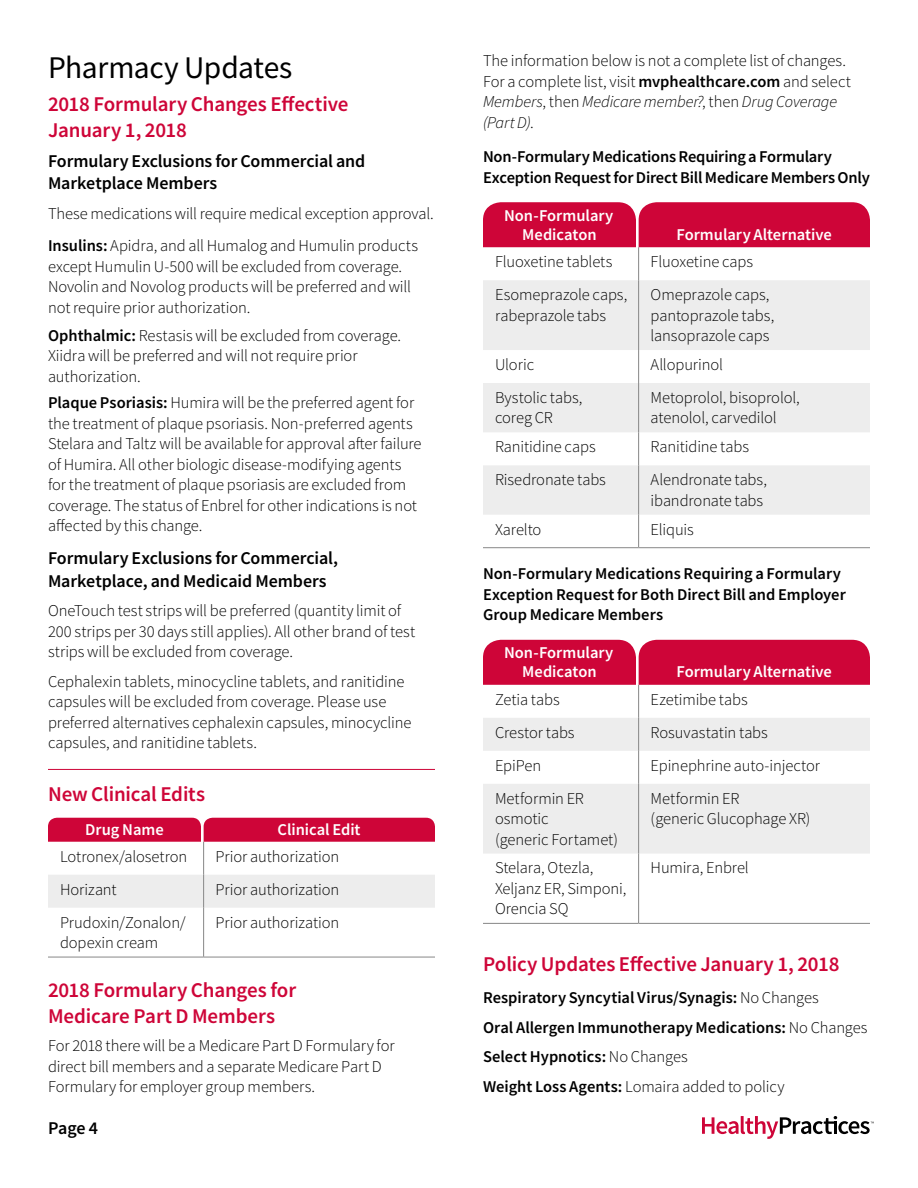
<style>
.page{position:relative;width:918px;height:1188px;background:#fff}
.page>*{position:absolute;margin:0;border:0;box-sizing:border-box;transform-origin:0 0}
.Section_Header_Text{font:31.5px "Source Sans Pro";letter-spacing:-.015em;color:#000}
.Article_Title_No_Rul{font:600 21px/26.1px "Source Sans Pro";letter-spacing:-.005em;color:#ce0538}
.Article_Title{font:600 21px "Source Sans Pro";letter-spacing:-.01em;color:#ce0538}
.Article_Text{font:600 18px/22.4px "Source Sans Pro";letter-spacing:-.005em;color:#000}
.Article_Text-2{font:300 16.5px/20.5px "Source Sans Pro";letter-spacing:-.005em;color:#000}
.Article_Text-3{font:600 16.5px/20.5px "Source Sans Pro";letter-spacing:-.005em;color:#000}
.Article_Text-4{font:600 16.5px/18.8px "Source Sans Pro";color:#fff;text-align:center}
.s1{font-weight:600}
.s2{font-style:italic}
.s3{font-weight:300}
</style>
<div class="page">
<svg style="left:702px;top:1116px;width:172px;height:23px"></svg>
<hr style="left:48px;top:769px;width:387px;height:1px;background:#ce0538">
<div style="left:48px;top:875px;width:387px;height:33px;background:#ededed"></div>
<hr style="left:203px;top:842px;width:1px;height:33px;background:#878787">
<hr style="left:203px;top:875px;width:1px;height:33px;background:#878787">
<hr style="left:203px;top:908px;width:1px;height:49px;background:#878787">
<hr style="left:48px;top:957px;width:156px;height:1px;background:#878787">
<hr style="left:204px;top:957px;width:231px;height:1px;background:#878787">
<div style="left:48px;top:818px;width:387px;height:24px;background:#ce0538"></div>
<svg style="left:483px;top:280px;width:387px;height:235px;fill:#ededed"></svg>
<hr style="left:638px;top:247px;width:1px;height:33px;background:#878787">
<hr style="left:638px;top:280px;width:1px;height:70px;background:#878787">
<hr style="left:638px;top:350px;width:1px;height:33px;background:#878787">
<hr style="left:638px;top:383px;width:1px;height:49px;background:#878787">
<hr style="left:638px;top:432px;width:1px;height:33px;background:#878787">
<hr style="left:638px;top:465px;width:1px;height:50px;background:#878787">
<hr style="left:638px;top:515px;width:1px;height:32px;background:#878787">
<hr style="left:483px;top:547px;width:156px;height:1px;background:#878787">
<hr style="left:639px;top:547px;width:231px;height:1px;background:#878787">
<div style="left:483px;top:202px;width:387px;height:45px;background:#ce0538"></div>
<svg style="left:483px;top:718px;width:387px;height:136px;fill:#ededed"></svg>
<hr style="left:638px;top:685px;width:1px;height:33px;background:#878787">
<hr style="left:638px;top:718px;width:1px;height:33px;background:#878787">
<hr style="left:638px;top:751px;width:1px;height:33px;background:#878787">
<hr style="left:638px;top:784px;width:1px;height:70px;background:#878787">
<hr style="left:638px;top:854px;width:1px;height:69px;background:#878787">
<hr style="left:483px;top:923px;width:156px;height:1px;background:#878787">
<hr style="left:639px;top:923px;width:231px;height:1px;background:#878787">
<div style="left:483px;top:640px;width:387px;height:45px;background:#ce0538"></div>
<p class="Section_Header_Text" style="left:48px;top:47px;width:246px">Pharmacy Updates</p>
<p class="Article_Title_No_Rul" style="left:48px;top:91px;width:302px">2018 Formulary Changes Effective<br>January 1, 2018</p>
<p class="Article_Text" style="left:48px;top:150px;width:319px">Formulary Exclusions for Commercial and<br>Marketplace Members</p>
<p class="Article_Text-2" style="left:48px;top:203px;width:387px">These medications will require medical exception approval.</p>
<p class="Article_Text-2" style="left:48px;top:236px;width:372px"><span class="s1">Insulins:</span> Apidra, and all Humalog and Humulin products except Humulin U-500 will be excluded from coverage.<br>Novolin and Novolog products will be preferred and will not require prior authorization.</p>
<p class="Article_Text-2" style="left:48px;top:325px;width:355px"><span class="s1">Ophthalmic:</span> Restasis will be excluded from coverage.<br>Xiidra will be preferred and will not require prior authorization.</p>
<p class="Article_Text-2" style="left:48px;top:393px;width:375px"><span class="s1">Plaque Psoriasis:</span> Humira will be the preferred agent for the treatment of plaque psoriasis. Non-preferred agents Stelara and Taltz will be available for approval after failure of Humira. All other biologic disease-modifying agents for the treatment of plaque psoriasis are excluded from coverage. The status of Enbrel for other indications is not affected by this change.</p>
<p class="Article_Text" style="left:48px;top:547px;width:292px">Formulary Exclusions for Commercial,<br>Marketplace, and Medicaid Members</p>
<p class="Article_Text-2" style="left:48px;top:600px;width:369px">OneTouch test strips will be preferred (quantity limit of<br>200 strips per 30 days still applies). All other brand of test strips will be excluded from coverage.</p>
<p class="Article_Text-2" style="left:48px;top:671px;width:365px">Cephalexin tablets, minocycline tablets, and ranitidine capsules will be excluded from coverage. Please use preferred alternatives cephalexin capsules, minocycline capsules, and ranitidine tablets.</p>
<p class="Article_Title" style="left:48px;top:780px;width:159px">New Clinical Edits</p>
<p class="Article_Text-4" style="left:85px;top:820px;width:80px">Drug Name</p>
<p class="Article_Text-4" style="left:278px;top:820px;width:84px">Clinical Edit</p>
<p class="Article_Text-2" style="left:60px;top:846px;width:129px">Lotronex/alosetron</p>
<p class="Article_Text-2" style="left:216px;top:846px;width:125px">Prior authorization</p>
<p class="Article_Text-2" style="left:60px;top:879px;width:58px">Horizant</p>
<p class="Article_Text-2" style="left:216px;top:879px;width:125px">Prior authorization</p>
<p class="Article_Text-2" style="left:60px;top:912px;width:127px">Prudoxin/Zonalon/ dopexin cream</p>
<p class="Article_Text-2" style="left:216px;top:912px;width:125px">Prior authorization</p>
<p class="Article_Title_No_Rul" style="left:48px;top:977px;width:250px">2018 Formulary Changes for<br>Medicare Part D Members</p>
<p class="Article_Text-2" style="left:48px;top:1035px;width:348px">For 2018 there will be a Medicare Part D Formulary for direct bill members and a separate Medicare Part D<br>Formulary for employer group members.</p>
<p class="Article_Text" style="left:48px;top:1117px;width:51px">Page 4</p>
<p class="Article_Text-2" style="left:483px;top:51px;width:370px">The information below is not a complete list of changes.<br>For a complete list, visit <span class="s1">mvphealthcare.com</span> and select <span class="s2">Members</span>, then <span class="s2">Medicare member?</span>, then <span class="s2">Drug Coverage (Part D)</span>.</p>
<p class="Article_Text-3" style="left:483px;top:146px;width:389px">Non-Formulary Medications Requiring a Formulary<br>Exception Request for Direct Bill Medicare Members Only</p>
<p class="Article_Text-4" style="left:504px;top:206px;width:111px">Non-Formulary<br>Medicaton</p>
<p class="Article_Text-4" style="left:676px;top:225px;width:157px">Formulary Alternative</p>
<p class="Article_Text-2" style="left:495px;top:251px;width:119px">Fluoxetine tablets</p>
<p class="Article_Text-2" style="left:651px;top:251px;width:104px">Fluoxetine caps</p>
<p class="Article_Text-2" style="left:495px;top:284px;width:134px">Esomeprazole caps, rabeprazole tabs</p>
<p class="Article_Text-2" style="left:651px;top:284px;width:125px">Omeprazole caps, pantoprazole tabs, lansoprazole caps</p>
<p class="Article_Text-2" style="left:495px;top:354px;width:41px">Uloric</p>
<p class="Article_Text-2" style="left:651px;top:354px;width:74px">Allopurinol</p>
<p class="Article_Text-2" style="left:495px;top:387px;width:89px">Bystolic tabs, coreg CR</p>
<p class="Article_Text-2" style="left:651px;top:387px;width:151px">Metoprolol, bisoprolol, atenolol, carvedilol</p>
<p class="Article_Text-2" style="left:495px;top:437px;width:102px">Ranitidine caps</p>
<p class="Article_Text-2" style="left:651px;top:437px;width:100px">Ranitidine tabs</p>
<p class="Article_Text-2" style="left:495px;top:470px;width:112px">Risedronate tabs</p>
<p class="Article_Text-2" style="left:651px;top:470px;width:118px">Alendronate tabs, ibandronate tabs</p>
<p class="Article_Text-2" style="left:495px;top:519px;width:48px">Xarelto</p>
<p class="Article_Text-2" style="left:651px;top:519px;width:45px">Eliquis</p>
<p class="Article_Text-3" style="left:483px;top:563px;width:364px">Non-Formulary Medications Requiring a Formulary<br>Exception Request for Both Direct Bill and Employer<br>Group Medicare Members</p>
<p class="Article_Text-4" style="left:504px;top:643px;width:111px">Non-Formulary<br>Medicaton</p>
<p class="Article_Text-4" style="left:676px;top:662px;width:157px">Formulary Alternative</p>
<p class="Article_Text-2" style="left:495px;top:689px;width:66px">Zetia tabs</p>
<p class="Article_Text-2" style="left:651px;top:689px;width:99px">Ezetimibe tabs</p>
<p class="Article_Text-2" style="left:495px;top:722px;width:81px">Crestor tabs</p>
<p class="Article_Text-2" style="left:651px;top:722px;width:119px">Rosuvastatin tabs</p>
<p class="Article_Text-2" style="left:495px;top:755px;width:48px">EpiPen</p>
<p class="Article_Text-2" style="left:651px;top:755px;width:171px">Epinephrine auto-injector</p>
<p class="Article_Text-2" style="left:495px;top:788px;width:125px">Metformin ER osmotic<br>(generic Fortamet)</p>
<p class="Article_Text-2" style="left:651px;top:788px;width:161px">Metformin ER<br>(generic Glucophage XR)</p>
<p class="Article_Text-2" style="left:495px;top:858px;width:133px">Stelara, Otezla,<br>Xeljanz ER, Simponi,<br>Orencia SQ</p>
<p class="Article_Text-2" style="left:651px;top:858px;width:100px">Humira, Enbrel</p>
<p class="Article_Title_No_Rul" style="left:483px;top:951px;width:358px">Policy Updates Effective January 1, 2018</p>
<p class="Article_Text-3" style="left:483px;top:987px;width:337px">Respiratory Syncytial Virus/Synagis: <span class="s3">No Changes</span></p>
<p class="Article_Text-3" style="left:483px;top:1017px;width:386px">Oral Allergen Immunotherapy Medications: <span class="s3">No Changes</span></p>
<p class="Article_Text-3" style="left:483px;top:1047px;width:206px">Select Hypnotics: <span class="s3">No Changes</span></p>
<p class="Article_Text-2" style="left:483px;top:1076px;width:303px"><span class="s1">Weight Loss Agents:</span> Lomaira added to policy</p>
</div>
